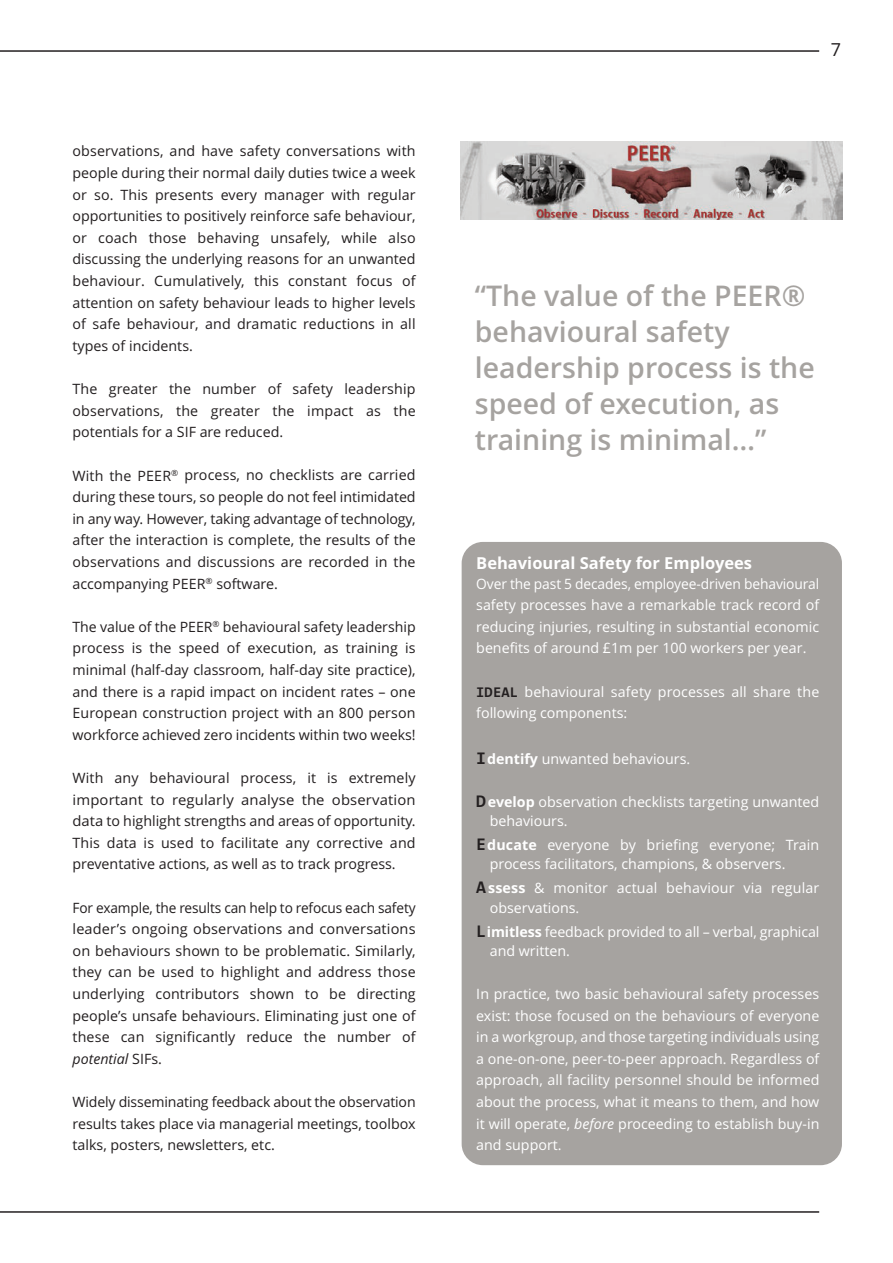
<style>
.page{position:relative;width:893px;height:1263px;background:#fff}
.page>*{position:absolute;margin:0;border:0;box-sizing:border-box;transform-origin:0 0}
.t1{font:600 28.5px/36px "Open Sans";color:#a6a3a0}
.t2{font:18px "Open Sans";color:#231f20}
.t3{font:700 16.5px "Open Sans";color:#fff}
.t4{font:14.25px/21.6px "Open Sans";color:#231f20;text-align:justify}
.t5{font:14.25px/21.6px "Open Sans";color:#fff}
.t6{font:14.25px/21.6px "Open Sans";color:#231f20;text-align:justify;scale:.96 1}
.s1{font-style:italic}
.s2{font-family:"Consolas";font-weight:700;font-size:15px;color:#231f20}
.s3{font-family:"Consolas";font-weight:700;font-size:18px;color:#231f20}
.s4{font-weight:700}
</style>
<div class="page">
<div style="left:462px;top:542px;width:380px;height:623px;background:#a6a3a0;border-radius:21px"></div>
<img style="left:461px;top:142px;width:381px;height:78px">
<hr style="left:0;top:50px;width:819px;height:2px;background:#231f20">
<hr style="left:0;top:1211px;width:819px;height:2px;background:#231f20">
<p class="t4" style="left:72px;top:141px;width:345px">observations, and have safety conversations with people during their normal daily duties twice a week or so. This presents every manager with regular opportunities to positively reinforce safe behaviour, or coach those behaving unsafely, while also discussing the underlying reasons for an unwanted behaviour. Cumulatively, this constant focus of attention on safety behaviour leads to higher levels of safe behaviour, and dramatic reductions in all types of incidents.</p>
<p class="t4" style="left:72px;top:378px;width:345px">The greater the number of safety leadership observations, the greater the impact as the potentials for a SIF are reduced.</p>
<p class="t4" style="left:72px;top:465px;width:345px">With the PEER<sup>®</sup> process, no checklists are carried during these tours, so people do not feel intimidated in any way. However, taking advantage of technology, after the interaction is complete, the results of the observations and discussions are recorded in the accompanying PEER<sup>®</sup> software.</p>
<p class="t4" style="left:72px;top:616px;width:345px">The value of the PEER<sup>®</sup> behavioural safety leadership process is the speed of execution, as training is minimal (half-day classroom, half-day site practice), and there is a rapid impact on incident rates – one European construction project with an 800 person workforce achieved zero incidents within two weeks!</p>
<p class="t4" style="left:72px;top:767px;width:345px">With any behavioural process, it is extremely important to regularly analyse the observation data to highlight strengths and areas of opportunity.<br>This data is used to facilitate any corrective and preventative actions, as well as to track progress.</p>
<p class="t6" style="left:72px;top:897px;width:359px">For example, the results can help to refocus each safety leader’s ongoing observations and conversations on behaviours shown to be problematic. Similarly, they can be used to highlight and address those underlying contributors shown to be directing people’s unsafe behaviours. Eliminating just one of these can significantly reduce the number of <span class="s1">potential</span> SIFs.</p>
<p class="t4" style="left:72px;top:1091px;width:345px">Widely disseminating feedback about the observation results takes place via managerial meetings, toolbox talks, posters, newsletters, etc.</p>
<p class="t2" style="left:831px;top:40px;width:12px">7</p>
<h1 class="t1" style="left:475px;top:278px;width:341px">“The value of the PEER® behavioural safety leadership process is the speed of execution, as training is minimal…”</h1>
<p class="t3" style="left:476px;top:553px;width:277px">Behavioural Safety for Employees</p>
<p class="t5" style="left:476px;top:573px;width:345px;text-align:justify">Over the past 5 decades, employee-driven behavioural safety processes have a remarkable track record of reducing injuries, resulting in substantial economic benefits of around £1m per 100 workers per year.</p>
<p class="t5" style="left:476px;top:681px;width:345px"><span class="s2">IDEAL</span> behavioural safety processes all share the following components:</p>
<p class="t5" style="left:476px;top:748px;width:216px"><span class="s3">I</span><span class="s4">dentify</span> unwanted behaviours.</p>
<p class="t5" style="left:490px;top:792px;width:331px;line-height:19.2px;text-indent:-14px"><span class="s3">D</span><span class="s4">evelop</span> observation checklists targeting unwanted behaviours.</p>
<p class="t5" style="left:490px;top:836px;width:331px;line-height:19.2px;text-indent:-13px"><span class="s3">E</span><span class="s4">ducate</span> everyone by briefing everyone; Train process facilitators, champions, &amp; observers.</p>
<p class="t5" style="left:490px;top:879px;width:331px;line-height:19.2px;text-indent:-14px"><span class="s3">A</span><span class="s4">ssess</span> &amp; monitor actual behaviour via regular observations.</p>
<p class="t5" style="left:490px;top:922px;width:331px;line-height:19.2px;text-indent:-14px"><span class="s3">L</span><span class="s4">imitless</span> feedback provided to all – verbal, graphical and written.</p>
<p class="t5" style="left:476px;top:983px;width:345px;text-align:justify">In practice, two basic behavioural safety processes exist: those focused on the behaviours of everyone in a workgroup, and those targeting individuals using a one-on-one, peer-to-peer approach. Regardless of approach, all facility personnel should be informed about the process, what it means to them, and how it will operate, <span class="s1">before</span> proceeding to establish buy-in and support.</p>
</div>
